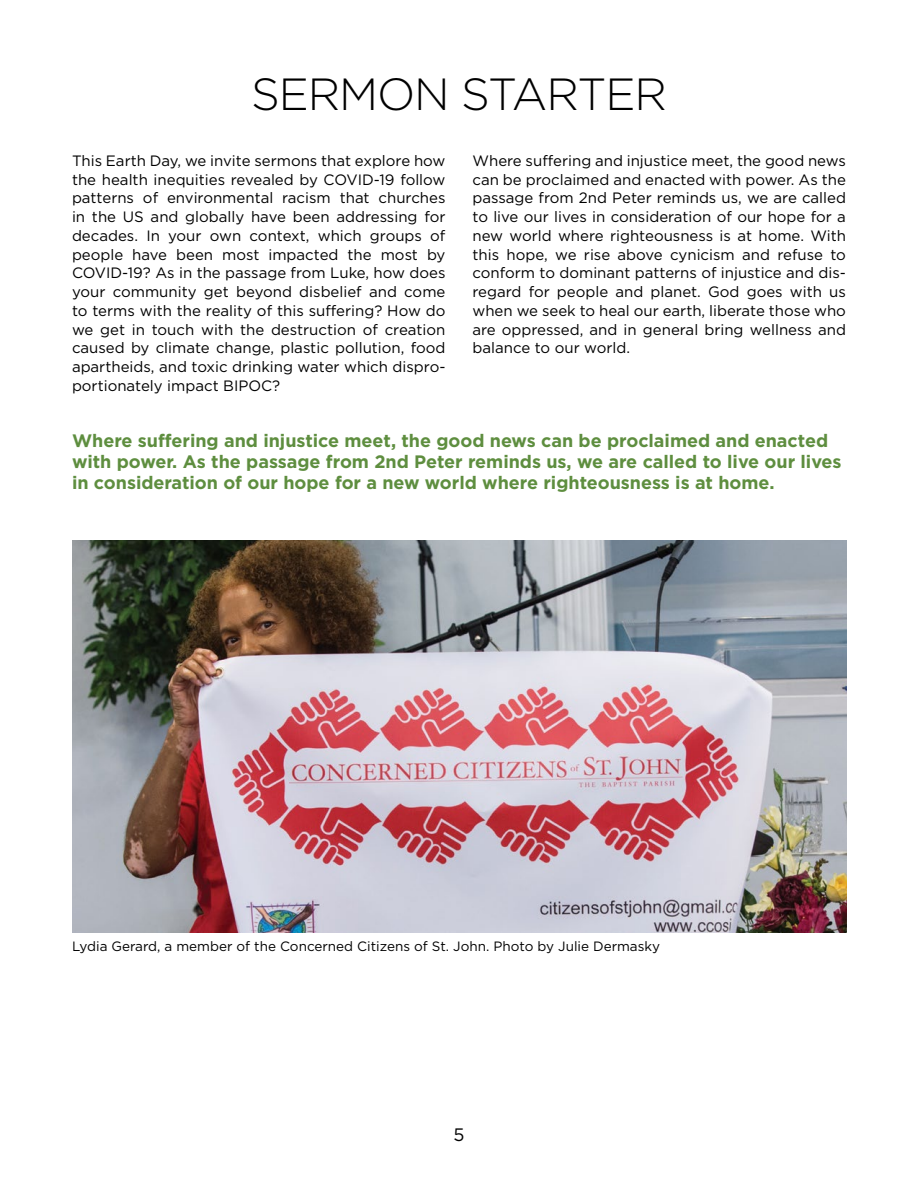
<style>
.page{position:relative;width:918px;height:1188px;background:#fff}
.page>*{position:absolute;margin:0;border:0;box-sizing:border-box;transform-origin:0 0}
.t1{font:300 45px "Gotham";letter-spacing:-.025em;color:#000}
.t2{font:700 18px/21px "Gotham";color:#5e8e3f}
.t3{font:18px "Gotham";color:#000}
.t4{font:15px/18.8px "Gotham";color:#000;text-align:justify}
.t5{font:13.5px "Gotham";color:#000}
</style>
<div class="page">
<img style="left:72px;top:540px;width:774px;height:392px">
<h1 class="t1" style="left:251px;top:69px;width:417px">SERMON STARTER</h1>
<p class="t4" style="left:72px;top:151px;width:375px">This Earth Day, we invite sermons that explore how the health inequities revealed by COVID-19 follow patterns of environmental racism that churches in the US and globally have been addressing for decades. In your own context, which groups of people have been most impacted the most by COVID-19? As in the passage from Luke, how does your community get beyond disbelief and come to terms with the reality of this suffering? How do we get in touch with the destruction of creation caused by climate change, plastic pollution, food apartheids, and toxic drinking water which dispro&shy;portionately impact BIPOC?</p>
<p class="t4" style="left:472px;top:151px;width:375px">Where suffering and injustice meet, the good news can be proclaimed and enacted with power. As the passage from 2nd Peter reminds us, we are called to live our lives in consideration of our hope for a new world where righteousness is at home. With this hope, we rise above cynicism and refuse to conform to dominant patterns of injustice and dis&shy;regard for people and planet. God goes with us when we seek to heal our earth, liberate those who are oppressed, and in general bring wellness and balance to our world.</p>
<p class="t2" style="left:72px;top:430px;width:771px">Where suffering and injustice meet, the good news can be proclaimed and enacted with power. As the passage from 2nd Peter reminds us, we are called to live our lives in consideration of our hope for a new world where righteousness is at home.</p>
<p class="t5" style="left:72px;top:938px;width:589px">Lydia Gerard, a member of the Concerned Citizens of St. John. Photo by Julie Dermasky</p>
<p class="t3" style="left:453px;top:1124px;width:13px">5</p>
</div>
